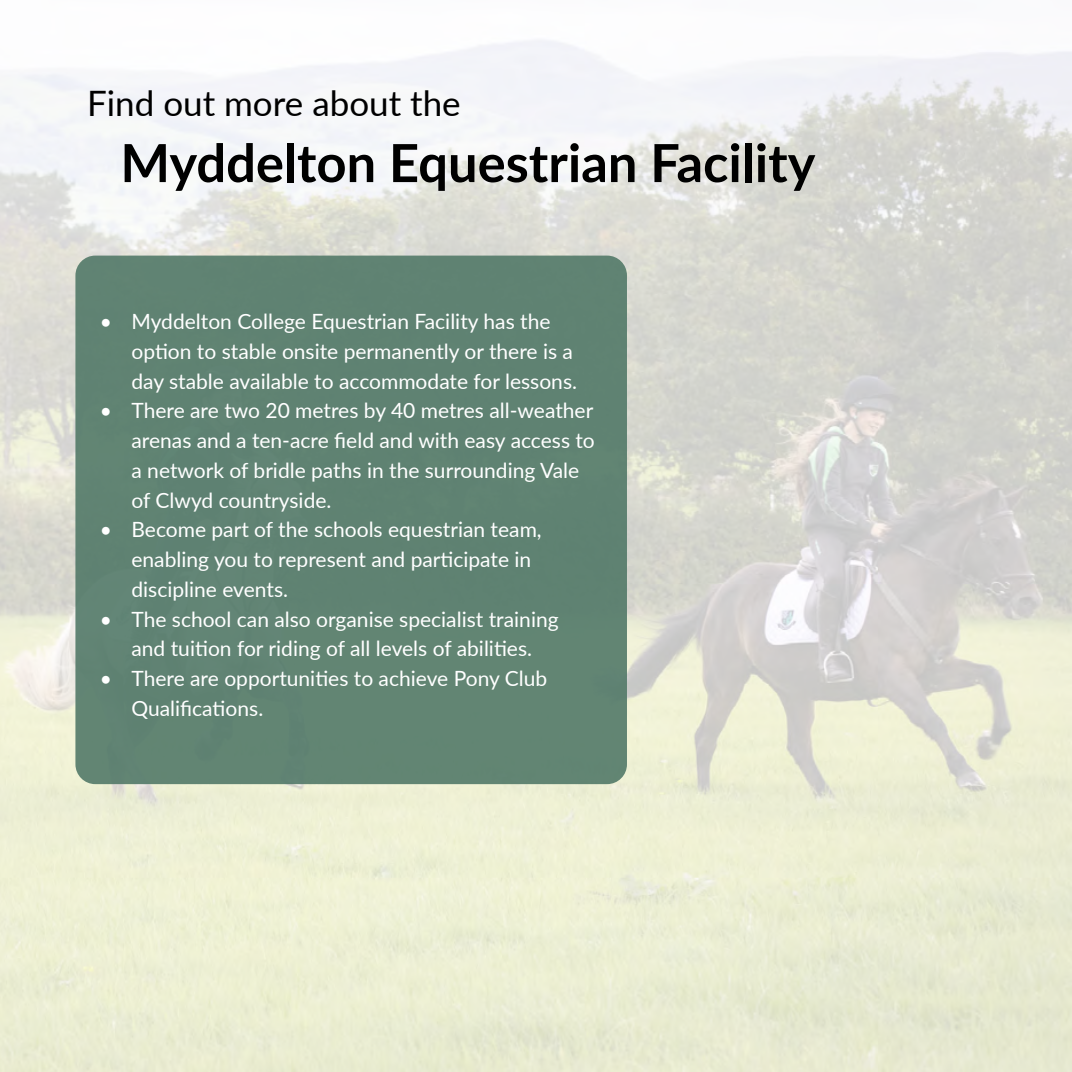
<style>
.page{position:relative;width:1072px;height:1072px;background:#fff}
.page>*{position:absolute;margin:0;border:0;box-sizing:border-box;transform-origin:0 0}
.t1{font:700 52.5px "Lato";color:#000}
.t2{font:35px "Lato";color:#000}
.t3{font:21px/29.8px "Lato";color:#fff}
</style>
<div class="page">
<div style="left:75px;top:255px;width:552px;height:529px;background:#608372;border-radius:20px"></div>
<h2 class="t2" style="left:87px;top:79px;width:375px">Find out more about the</h2>
<h1 class="t1" style="left:120px;top:124px;width:696px">Myddelton Equestrian Facility</h1>
<p class="t3" style="left:131px;top:305px;width:447px;text-indent:-32px">• Myddelton College Equestrian Facility has the option to stable onsite permanently or there is a day stable available to accommodate for lessons.</p>
<p class="t3" style="left:131px;top:395px;width:465px;text-indent:-32px">• There are two 20 metres by 40 metres all-weather arenas and a ten-acre field and with easy access to a network of bridle paths in the surrounding Vale of Clwyd countryside.</p>
<p class="t3" style="left:131px;top:514px;width:412px;text-indent:-32px">• Become part of the schools equestrian team, enabling you to represent and participate in discipline events.</p>
<p class="t3" style="left:100px;top:603px;width:460px;text-align:center">• The school can also organise specialist training and tuition for riding of all levels of abilities.</p>
<p class="t3" style="left:131px;top:663px;width:417px;text-indent:-32px">• There are opportunities to achieve Pony Club<br>Qualifications.</p>
</div>
